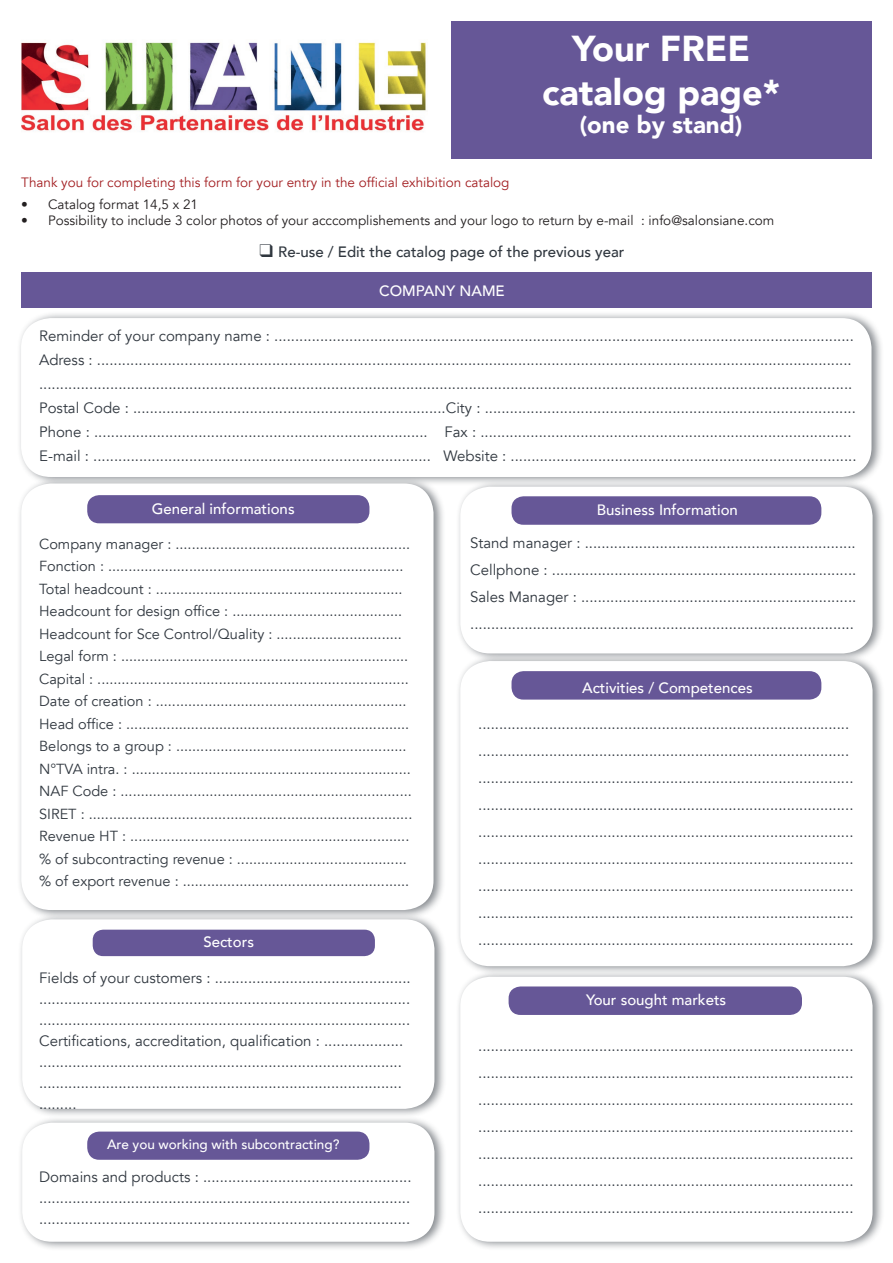
<style>
.page{position:relative;width:893px;height:1263px;background:#fff}
.page>*{position:absolute;margin:0;border:0;box-sizing:border-box;transform-origin:0 0}
.t1{font:900 36px/43.2px "Avenir";color:#fff;text-align:center}
.t2{font:900 24px "Avenir";color:#fff}
.t3{font:15px/27px "Avenir";color:#30373f}
.t4{font:500 15px "Avenir";color:#fff}
.t5{font:500 15px "Avenir";color:#30373f}
.t6{font:14.55px/22.5px "Avenir";color:#30373f}
.t7{font:13.5px "Avenir";color:#231f20}
.t8{font:13.5px "Avenir";color:#a31f22}
.t9{font:500 13.5px "Avenir";color:#fff}
</style>
<div class="page">
<div style="left:17px;top:311px;width:867px;height:175px;background:#30373f;opacity:.58"></div>
<div style="left:21px;top:318px;width:850px;height:159px;background:#fff;border-radius:30px"></div>
<div style="left:17px;top:476px;width:429px;height:444px;background:#30373f;opacity:.58"></div>
<div style="left:21px;top:483px;width:412px;height:427px;background:#fff;border-radius:30px"></div>
<div style="left:18px;top:912px;width:429px;height:206px;background:#30373f;opacity:.58"></div>
<div style="left:22px;top:919px;width:412px;height:190px;background:#fff;border-radius:30px"></div>
<div style="left:18px;top:1115px;width:429px;height:136px;background:#30373f;opacity:.58"></div>
<div style="left:22px;top:1123px;width:412px;height:119px;background:#fff;border-radius:30px"></div>
<div style="left:456px;top:480px;width:429px;height:183px;background:#30373f;opacity:.58"></div>
<div style="left:460px;top:487px;width:413px;height:166px;background:#fff;border-radius:30px"></div>
<div style="left:456px;top:654px;width:429px;height:322px;background:#30373f;opacity:.58"></div>
<div style="left:460px;top:661px;width:413px;height:305px;background:#fff;border-radius:30px"></div>
<div style="left:456px;top:970px;width:429px;height:281px;background:#30373f;opacity:.58"></div>
<div style="left:460px;top:977px;width:413px;height:265px;background:#fff;border-radius:30px"></div>
<div style="left:21px;top:273px;width:850px;height:35px;background:#665797"></div>
<div style="left:87px;top:495px;width:282px;height:28px;background:#665797;border-radius:12px"></div>
<div style="left:93px;top:930px;width:282px;height:26px;background:#665797;border-radius:10px"></div>
<div style="left:87px;top:1131px;width:282px;height:29px;background:#665797;border-radius:12px"></div>
<div style="left:511px;top:496px;width:310px;height:29px;background:#665797;border-radius:12px"></div>
<div style="left:511px;top:671px;width:310px;height:29px;background:#665797;border-radius:12px"></div>
<div style="left:509px;top:986px;width:293px;height:29px;background:#665797;border-radius:12px"></div>
<img style="left:21px;top:42px;width:405px;height:90px">
<div style="left:450px;top:21px;width:421px;height:138px;background:#665797"></div>
<h1 class="t1" style="left:542px;top:26px;width:240px">Your FREE catalog page*</h1>
<h2 class="t2" style="left:580px;top:104px;width:164px">(one by stand)</h2>
<p class="t8" style="left:21px;top:174px;width:490px">Thank you for completing this form for your entry in the official exhibition catalog</p>
<p class="t7" style="left:21px;top:196px;width:179px">• Catalog format 14,5 x 21</p>
<p class="t7" style="left:21px;top:212px;width:755px">• Possibility to include 3 color photos of your acccomplishements and your logo to return by e-mail : info@salonsiane.com</p>
<p class="t5" style="left:260px;top:239px;width:366px">❑ Re-use / Edit the catalog page of the previous year</p>
<p class="t4" style="left:379px;top:278px;width:127px">COMPANY NAME</p>
<p class="t3" style="left:39px;top:324px;width:819px;line-height:24px">Reminder of your company name : ...........................................................................................................................................<br>Adress : ..................................................................................................................................................................................... ...................................................................................................................................................................................................<br>Postal Code : ...........................................................................City : .........................................................................................<br>Phone : ................................................................................ Fax : .........................................................................................<br>E-mail : ................................................................................. Website : ...................................................................................</p>
<p class="t4" style="left:152px;top:495px;width:144px">General informations</p>
<p class="t4" style="left:597px;top:497px;width:143px">Business Information</p>
<p class="t6" style="left:39px;top:533px;width:375px">Company manager : ..........................................................<br>Fonction : .........................................................................<br>Total headcount : .............................................................<br>Headcount for design office : ..........................................<br>Headcount for Sce Control/Quality : ...............................<br>Legal form : .......................................................................<br>Capital : .............................................................................<br>Date of creation : ..............................................................<br>Head office : ......................................................................<br>Belongs to a group : .........................................................<br>N°TVA intra. : .....................................................................<br>NAF Code : ........................................................................<br>SIRET : ................................................................................<br>Revenue HT : ..................................................................... % of subcontracting revenue : .......................................... % of export revenue : ........................................................</p>
<p class="t3" style="left:470px;top:529px;width:388px;text-align:justify">Stand manager : .................................................................<br>Cellphone : .........................................................................<br>Sales Manager : .................................................................. ............................................................................................</p>
<p class="t4" style="left:582px;top:675px;width:172px">Activities / Competences</p>
<p class="t3" style="left:478px;top:710px;width:377px">......................................................................................... ......................................................................................... .......................................................................................... .......................................................................................... .......................................................................................... .......................................................................................... .......................................................................................... .......................................................................................... ..........................................................................................</p>
<p class="t4" style="left:203px;top:929px;width:52px">Sectors</p>
<p class="t3" style="left:39px;top:967px;width:373px;line-height:21px">Fields of your customers : ............................................... ......................................................................................... .........................................................................................<br>Certifications, accreditation, qualification : ................... ....................................................................................... ....................................................................................... .........</p>
<p class="t9" style="left:107px;top:1133px;width:234px">Are you working with subcontracting?</p>
<p class="t3" style="left:39px;top:1166px;width:374px;line-height:21px;text-align:justify">Domains and products : .................................................. ......................................................................................... .........................................................................................</p>
<p class="t4" style="left:586px;top:987px;width:142px">Your sought markets</p>
<p class="t3" style="left:478px;top:1032px;width:377px;text-align:justify">.......................................................................................... .......................................................................................... .......................................................................................... .......................................................................................... .......................................................................................... .......................................................................................... ..........................................................................................</p>
</div>
